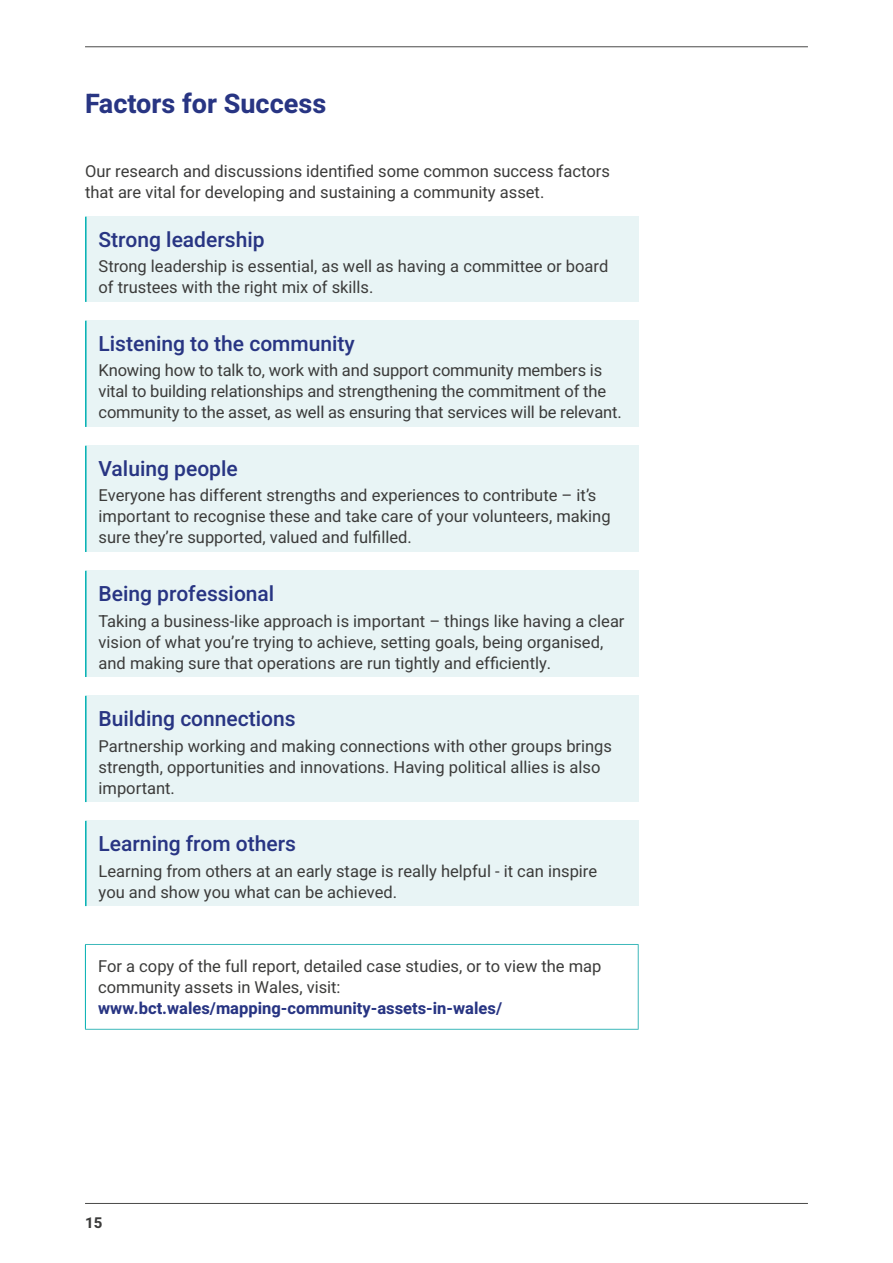
<style>
.page{position:relative;width:893px;height:1263px;background:#fff}
.page>*{position:absolute;margin:0;border:0;box-sizing:border-box;transform-origin:0 0}
.t1{font:700 27px "Heebo";color:#283583}
.Sub_heading_14pt{font:500 21px "Heebo";color:#283583}
.t2{font:16.5px/21px "Heebo";color:#3c3c3b}
.t3{font:700 15px "Heebo";color:#3c3c3b}
.s1{font-weight:700;color:#283583}
</style>
<div class="page">
<hr style="left:85px;top:46px;width:723px;height:1px;background:#4a4a49">
<hr style="left:85px;top:1203px;width:723px;height:1px;background:#4a4a49">
<div style="left:86px;top:217px;width:553px;height:85px;background:#e8f4f5"></div>
<hr style="left:85px;top:217px;width:2px;height:85px;background:#00b0b2">
<div style="left:86px;top:321px;width:553px;height:106px;background:#e8f4f5"></div>
<hr style="left:85px;top:321px;width:2px;height:106px;background:#00b0b2">
<div style="left:86px;top:446px;width:553px;height:106px;background:#e8f4f5"></div>
<hr style="left:85px;top:446px;width:2px;height:106px;background:#00b0b2">
<div style="left:86px;top:571px;width:553px;height:106px;background:#e8f4f5"></div>
<hr style="left:85px;top:571px;width:2px;height:106px;background:#00b0b2">
<div style="left:86px;top:696px;width:553px;height:106px;background:#e8f4f5"></div>
<hr style="left:85px;top:696px;width:2px;height:106px;background:#00b0b2">
<div style="left:86px;top:821px;width:553px;height:85px;background:#e8f4f5"></div>
<hr style="left:85px;top:821px;width:2px;height:85px;background:#00b0b2">
<hr style="left:85px;top:944px;width:554px;height:1px;background:#3db8ba">
<hr style="left:638px;top:945px;width:1px;height:84px;background:#3db8ba">
<hr style="left:85px;top:1029px;width:554px;height:1px;background:#3db8ba">
<hr style="left:85px;top:945px;width:1px;height:84px;background:#00b0b2">
<p class="t1" style="left:85px;top:85px;width:243px">Factors for Success</p>
<p class="t2" style="left:85px;top:160px;width:526px">Our research and discussions identified some common success factors that are vital for developing and sustaining a community asset.</p>
<p class="Sub_heading_14pt" style="left:99px;top:225px;width:167px">Strong leadership</p>
<p class="t2" style="left:99px;top:256px;width:511px">Strong leadership is essential, as well as having a committee or board of trustees with the right mix of skills.</p>
<p class="Sub_heading_14pt" style="left:99px;top:329px;width:258px">Listening to the community</p>
<p class="t2" style="left:99px;top:360px;width:525px">Knowing how to talk to, work with and support community members is vital to building relationships and strengthening the commitment of the community to the asset, as well as ensuring that services will be relevant.</p>
<p class="Sub_heading_14pt" style="left:99px;top:454px;width:141px">Valuing people</p>
<p class="t2" style="left:99px;top:485px;width:514px">Everyone has different strengths and experiences to contribute – it’s important to recognise these and take care of your volunteers, making sure they’re supported, valued and fulfilled.</p>
<p class="Sub_heading_14pt" style="left:99px;top:579px;width:177px">Being professional</p>
<p class="t2" style="left:99px;top:610px;width:527px">Taking a business-like approach is important – things like having a clear vision of what you’re trying to achieve, setting goals, being organised, and making sure that operations are run tightly and efficiently.</p>
<p class="Sub_heading_14pt" style="left:99px;top:704px;width:199px">Building connections</p>
<p class="t2" style="left:99px;top:735px;width:515px">Partnership working and making connections with other groups brings strength, opportunities and innovations. Having political allies is also important.</p>
<p class="Sub_heading_14pt" style="left:99px;top:829px;width:199px">Learning from others</p>
<p class="t2" style="left:99px;top:860px;width:500px">Learning from others at an early stage is really helpful - it can inspire you and show you what can be achieved.</p>
<p class="t2" style="left:98px;top:955px;width:505px">For a copy of the full report, detailed case studies, or to view the map community assets in Wales, visit: <span class="s1">www.bct.wales/mapping-community-assets-in-wales/</span></p>
<p class="t3" style="left:85px;top:1212px;width:19px">15</p>
</div>
